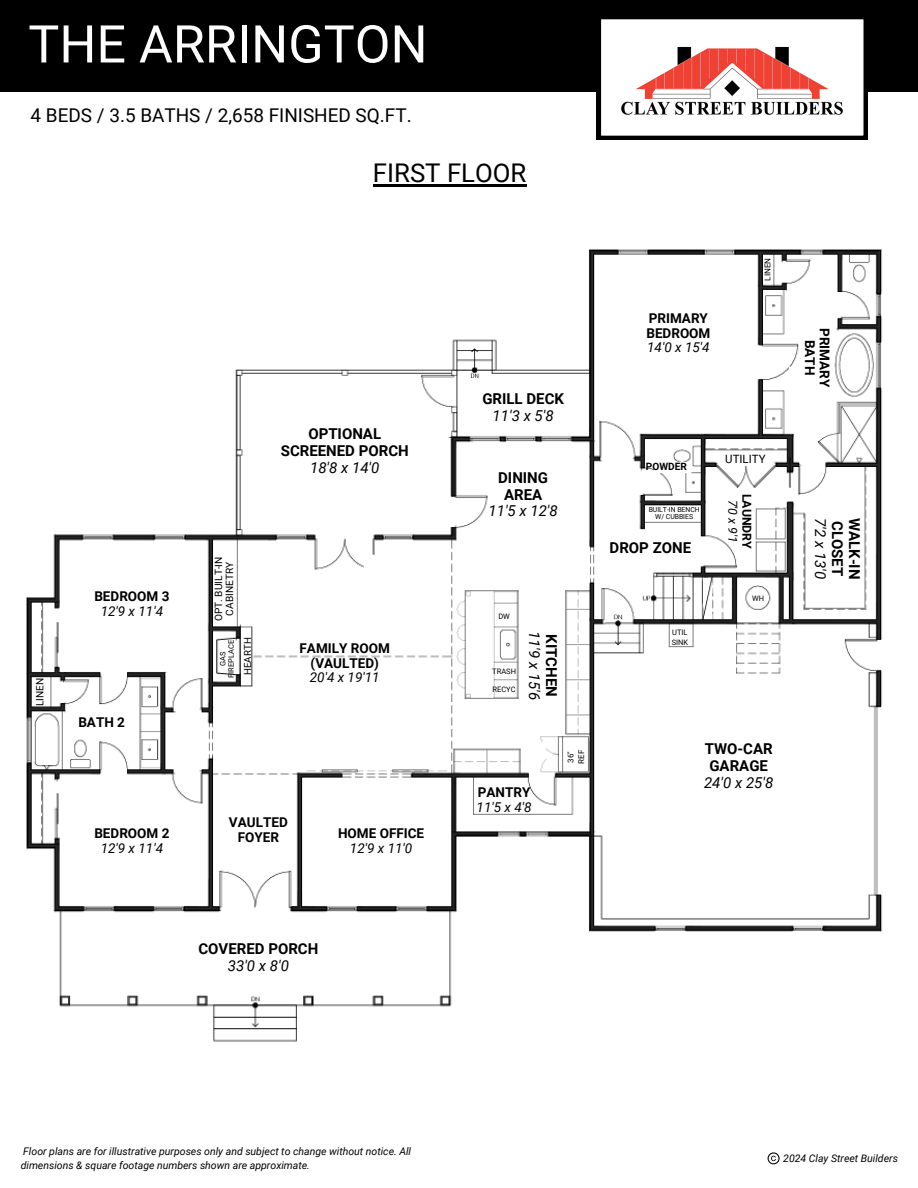
<style>
.page{position:relative;width:918px;height:1188px;background:#fff}
.page>*{position:absolute;margin:0;border:0;box-sizing:border-box;transform-origin:0 0}
.t1{font:52.05px "Roboto";color:#fff}
.t2{font:25.8px "Roboto";color:#000}
.t3{font:18.9px "Roboto";color:#000}
.t4{font:700 15px/16.8px "Roboto";color:#000;text-align:center}
.t5{font:italic 15px/16.8px "Roboto";color:#000}
.t6{font:700 13.5px/14.7px "Roboto";color:#000;text-align:center}
.t7{font:italic 13.5px/14.7px "Roboto";color:#000;text-align:center}
.t8{font:700 12.3px/13.8px "Roboto";color:#000;text-align:center}
.t9{font:11.4px "Roboto";color:#000}
.t10{font:italic 10.5px/14px "Roboto";color:#000}
.t11{font:10.2px/10.9px "Roboto";color:#000;text-align:center}
.t12{font:700 10.05px "Roboto";color:#000}
.t13{font:9.75px "Roboto";color:#000}
.t14{font:8.1px "Roboto";color:#000}
.t15{font:7.95px "Roboto";color:#000}
.t16{font:7.5px "Roboto";color:#000}
.t17{font:6.9px "Roboto";color:#000}
.s1{font-weight:700;font-style:normal}
.s2{font-weight:400;font-style:italic}
</style>
<div class="page">
<div style="left:0;top:0;width:918px;height:92px;background:#000"></div>
<svg style="left:597px;top:19px;width:271px;height:121px"></svg>
<img style="left:604px;top:32px;width:257px;height:91px">
<svg style="left:768px;top:1152px;width:12px;height:12px"></svg>
<hr style="left:373px;top:184px;width:153px;height:2px;background:#000">
<img style="left:26px;top:249px;width:857px;height:793px">
<svg style="left:364px;top:555px;width:16px;height:28px"></svg>
<h3 class="t1" style="left:28px;top:14px;width:401px">THE ARRINGTON</h3>
<h2 class="t3" style="left:31px;top:104px;width:383px">4 BEDS / 3.5 BATHS / 2,658 FINISHED SQ.FT.</h2>
<p class="t2" style="left:373px;top:158px;width:155px">FIRST FLOOR</p>
<h4 class="t11" style="left:35px;top:706px;width:30px;rotate:-90deg">LINEN</h4>
<p class="t7" style="left:94px;top:589px;width:77px"><span class="s1">BEDROOM 3<br></span>12'9 x 11'4</p>
<p class="t6" style="left:78px;top:715px;width:48px">BATH 2</p>
<h6 class="t4" style="left:281px;top:426px;width:129px">OPTIONAL<br>SCREENED PORCH<br><span class="s2">18'8 x 14'0</span></h6>
<p class="t11" style="left:213px;top:621px;width:66px;rotate:-90deg">OPT. BUILT-IN<br>CABINETRY</p>
<p class="t16" style="left:219px;top:666px;width:16px;rotate:-90deg">GAS</p>
<h6 class="t16" style="left:227px;top:678px;width:39px;rotate:-90deg">FIREPLACE</h6>
<p class="t13" style="left:242px;top:675px;width:39px;rotate:-90deg">HEARTH</p>
<h5 class="t6" style="left:300px;top:641px;width:92px">FAMILY ROOM (VAULTED)<br><span class="s2">20'4 x 19'11</span></h5>
<p class="t6" style="left:229px;top:815px;width:60px">VAULTED<br>FOYER</p>
<h5 class="t7" style="left:94px;top:826px;width:77px"><span class="s1">BEDROOM 2<br></span>12'9 x 11'4</h5>
<h5 class="t6" style="left:338px;top:826px;width:88px">HOME OFFICE<br><span class="s2">12'9 x 11'0</span></h5>
<p class="t4" style="left:482px;top:390px;width:83px">GRILL DECK<br><span class="s2">11'3 x 5'8</span></p>
<h5 class="t4" style="left:489px;top:469px;width:71px">DINING<br>AREA<br><span class="s2">11'5 x 12'8</span></h5>
<h5 class="t16" style="left:498px;top:612px;width:13px">DW</h5>
<p class="t16" style="left:492px;top:668px;width:25px">TRASH</p>
<p class="t16" style="left:493px;top:685px;width:25px">RECYC</p>
<h4 class="t5" style="left:560px;top:631px;width:71px;rotate:90deg"><span class="s1">KITCHEN<br></span>11'9 x 15'6</h4>
<p class="t7" style="left:477px;top:785px;width:56px;text-align:left"><span class="s1">PANTRY<br></span>11'5 x 4'8</p>
<p class="t15" style="left:566px;top:763px;width:13px;rotate:-90deg">36"</p>
<p class="t15" style="left:577px;top:764px;width:15px;rotate:-90deg">REF</p>
<p class="t6" style="left:646px;top:311px;width:66px;text-align:left">PRIMARY<br>BEDROOM<br><span class="s2">14'0 x 15'4</span></p>
<h5 class="t14" style="left:763px;top:281px;width:24px;rotate:-90deg">LINEN</h5>
<p class="t12" style="left:646px;top:461px;width:42px">POWDER</p>
<h5 class="t17" style="left:649px;top:506px;width:53px">BUILT-IN BENCH</h5>
<h5 class="t17" style="left:655px;top:513px;width:39px">W/ CUBBIES</h5>
<p class="t4" style="left:610px;top:539px;width:83px">DROP ZONE</p>
<h5 class="t16" style="left:672px;top:628px;width:17px">UTIL</h5>
<p class="t16" style="left:672px;top:638px;width:18px">SINK</p>
<p class="t9" style="left:725px;top:453px;width:42px">UTILITY</p>
<h4 class="t8" style="left:754px;top:494px;width:57px;rotate:90deg">LAUNDRY<br><span class="s2">7'0 x 9'1</span></h4>
<p class="t16" style="left:752px;top:594px;width:13px">WH</p>
<h5 class="t4" style="left:704px;top:740px;width:71px">TWO-CAR<br>GARAGE<br><span class="s2">24'0 x 25'8</span></h5>
<p class="t6" style="left:832px;top:328px;width:61px;rotate:90deg">PRIMARY<br>BATH</p>
<h4 class="t4" style="left:863px;top:518px;width:63px;text-align:left;rotate:90deg">WALK-IN<br>CLOSET<br><span class="s2">7'2 x 13'0</span></h4>
<h5 class="t4" style="left:198px;top:941px;width:121px">COVERED PORCH<br><span class="s2">33'0 x 8'0</span></h5>
<p class="t10" style="left:21px;top:1145px;width:392px">Floor plans are for illustrative purposes only and subject to change without notice. All dimensions &amp; square footage numbers shown are approximate.</p>
<p class="t10" style="left:783px;top:1152px;width:116px">2024 Clay Street Builders</p>
</div>
